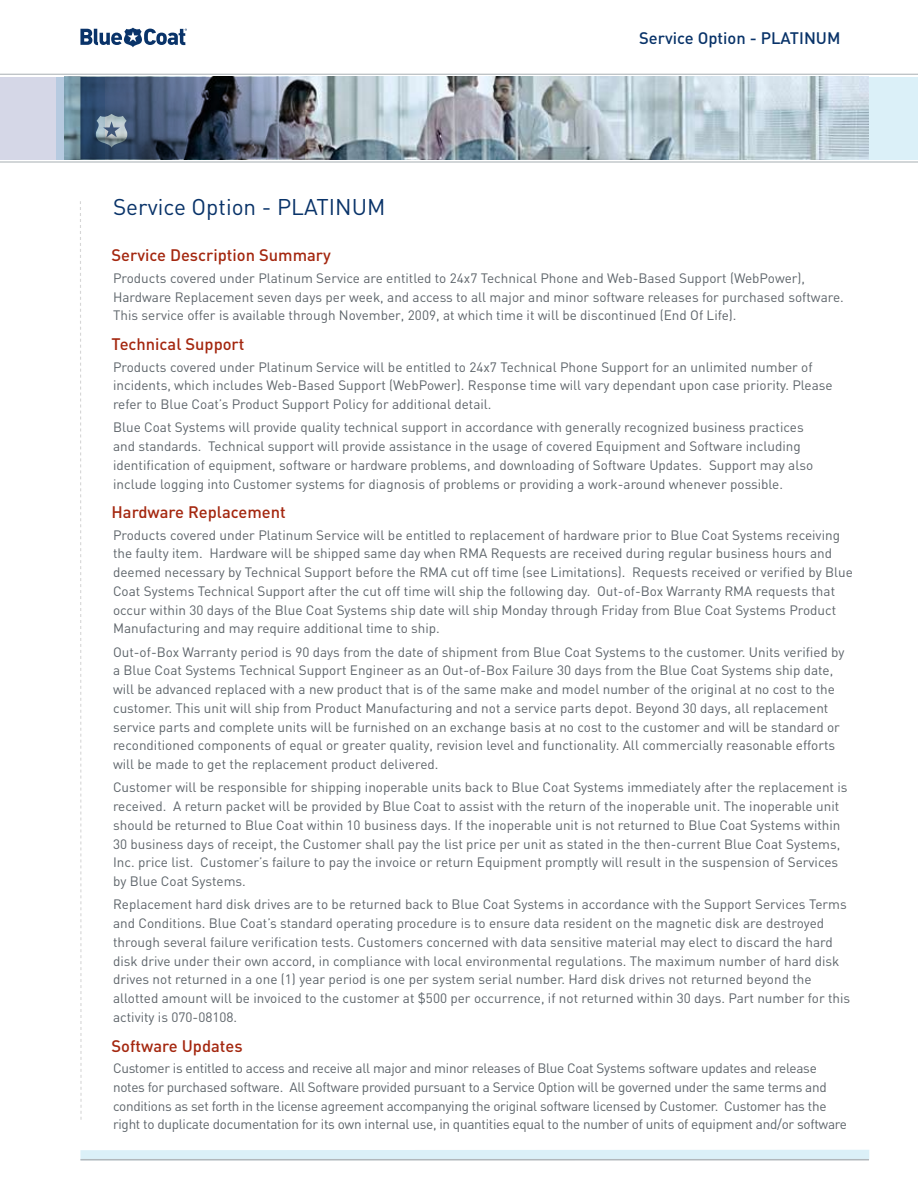
<style>
.page{position:relative;width:918px;height:1188px;background:#fff}
.page>*{position:absolute;margin:0;border:0;box-sizing:border-box;transform-origin:0 0}
.t1{font:22.5px "DIN";color:#093369}
.t2{font:500 16.5px "DIN";color:#a4270f}
.t3{font:500 16.5px "DIN";color:#093369}
.t4{font:13.5px/18.8px "DIN";color:#5d646a}
.t5{font:13.5px/18.8px "DIN";letter-spacing:-.02em;color:#5d646a}
</style>
<div class="page">
<img style="left:305px;top:77px;width:564px;height:82px">
<div style="left:80px;top:1150px;width:789px;height:10px;background:#dbf0f8"></div>
<hr style="left:80px;top:1159px;width:789px;height:1px;background:#b1b7bb">
<hr style="left:0;top:74px;width:918px;height:1px;background:#b1b7bb">
<hr style="left:0;top:161px;width:918px;height:2px;background:#b1b7bb">
<div style="left:0;top:77px;width:64px;height:83px;background:#d5d7e7"></div>
<svg style="left:56px;top:77px;width:49px;height:83px;background:#8da9b9"></svg>
<div style="left:869px;top:77px;width:49px;height:83px;background:#dbf0f8"></div>
<svg style="left:80px;top:28px;width:107px;height:19px"></svg>
<svg style="left:80px;top:77px;width:225px;height:82px;background:#4b5970"></svg>
<svg style="left:80px;top:201px;width:2px;height:919px"></svg>
<p class="t3" style="left:639px;top:27px;width:203px">Service Option - PLATINUM</p>
<h1 class="t1" style="left:113px;top:191px;width:274px">Service Option - PLATINUM</h1>
<p class="t2" style="left:112px;top:244px;width:221px">Service Description Summary</p>
<p class="t4" style="left:113px;top:268px;width:732px">Products covered under Platinum Service are entitled to 24x7 Technical Phone and Web-Based Support (WebPower),<br>Hardware Replacement seven days per week, and access to all major and minor software releases for purchased software.<br>This service offer is available through November, 2009, at which time it will be discontinued (End Of Life).</p>
<p class="t2" style="left:112px;top:333px;width:134px">Technical Support</p>
<p class="t4" style="left:113px;top:357px;width:721px">Products covered under Platinum Service will be entitled to 24x7 Technical Phone Support for an unlimited number of incidents, which includes Web-Based Support (WebPower). Response time will vary dependant upon case priority. Please refer to Blue Coat’s Product Support Policy for additional detail.</p>
<p class="t4" style="left:113px;top:418px;width:702px">Blue Coat Systems will provide quality technical support in accordance with generally recognized business practices and standards. Technical support will provide assistance in the usage of covered Equipment and Software including identification of equipment, software or hardware problems, and downloading of Software Updates. Support may also include logging into Customer systems for diagnosis of problems or providing a work-around whenever possible.</p>
<p class="t2" style="left:112px;top:501px;width:176px">Hardware Replacement</p>
<p class="t4" style="left:113px;top:525px;width:741px">Products covered under Platinum Service will be entitled to replacement of hardware prior to Blue Coat Systems receiving the faulty item. Hardware will be shipped same day when RMA Requests are received during regular business hours and deemed necessary by Technical Support before the RMA cut off time (see Limitations). Requests received or verified by Blue Coat Systems Technical Support after the cut off time will ship the following day. Out-of-Box Warranty RMA requests that occur within 30 days of the Blue Coat Systems ship date will ship Monday through Friday from Blue Coat Systems Product Manufacturing and may require additional time to ship.</p>
<p class="t4" style="left:113px;top:642px;width:733px">Out-of-Box Warranty period is 90 days from the date of shipment from Blue Coat Systems to the customer. Units verified by a Blue Coat Systems Technical Support Engineer as an Out-of-Box Failure 30 days from the Blue Coat Systems ship date, will be advanced replaced with a new product that is of the same make and model number of the original at no cost to the customer. This unit will ship from Product Manufacturing and not a service parts depot. Beyond 30 days, all replacement service parts and complete units will be furnished on an exchange basis at no cost to the customer and will be standard or reconditioned components of equal or greater quality, revision level and functionality. All commercially reasonable efforts will be made to get the replacement product delivered.</p>
<p class="t4" style="left:113px;top:778px;width:736px">Customer will be responsible for shipping inoperable units back to Blue Coat Systems immediately after the replacement is received. A return packet will be provided by Blue Coat to assist with the return of the inoperable unit. The inoperable unit should be returned to Blue Coat within 10 business days. If the inoperable unit is not returned to Blue Coat Systems within 30 business days of receipt, the Customer shall pay the list price per unit as stated in the then-current Blue Coat Systems, Inc. price list. Customer’s failure to pay the invoice or return Equipment promptly will result in the suspension of Services by Blue Coat Systems.</p>
<p class="t4" style="left:113px;top:895px;width:739px">Replacement hard disk drives are to be returned back to Blue Coat Systems in accordance with the Support Services Terms and Conditions. Blue Coat’s standard operating procedure is to ensure data resident on the magnetic disk are destroyed through several failure verification tests. Customers concerned with data sensitive material may elect to discard the hard disk drive under their own accord, in compliance with local environmental regulations. The maximum number of hard disk drives not returned in a one (1) year period is one per system serial number. Hard disk drives not returned beyond the allotted amount will be invoiced to the customer at $500 per occurrence, if not returned within 30 days. Part number for this activity is 070-08108.</p>
<p class="t2" style="left:112px;top:1035px;width:133px">Software Updates</p>
<p class="t5" style="left:113px;top:1058px;width:735px">Customer is entitled to access and receive all major and minor releases of Blue Coat Systems software updates and release notes for purchased software. All Software provided pursuant to a Service Option will be governed under the same terms and conditions as set forth in the license agreement accompanying the original software licensed by Customer. Customer has the right to duplicate documentation for its own internal use, in quantities equal to the number of units of equipment and/or software</p>
</div>
